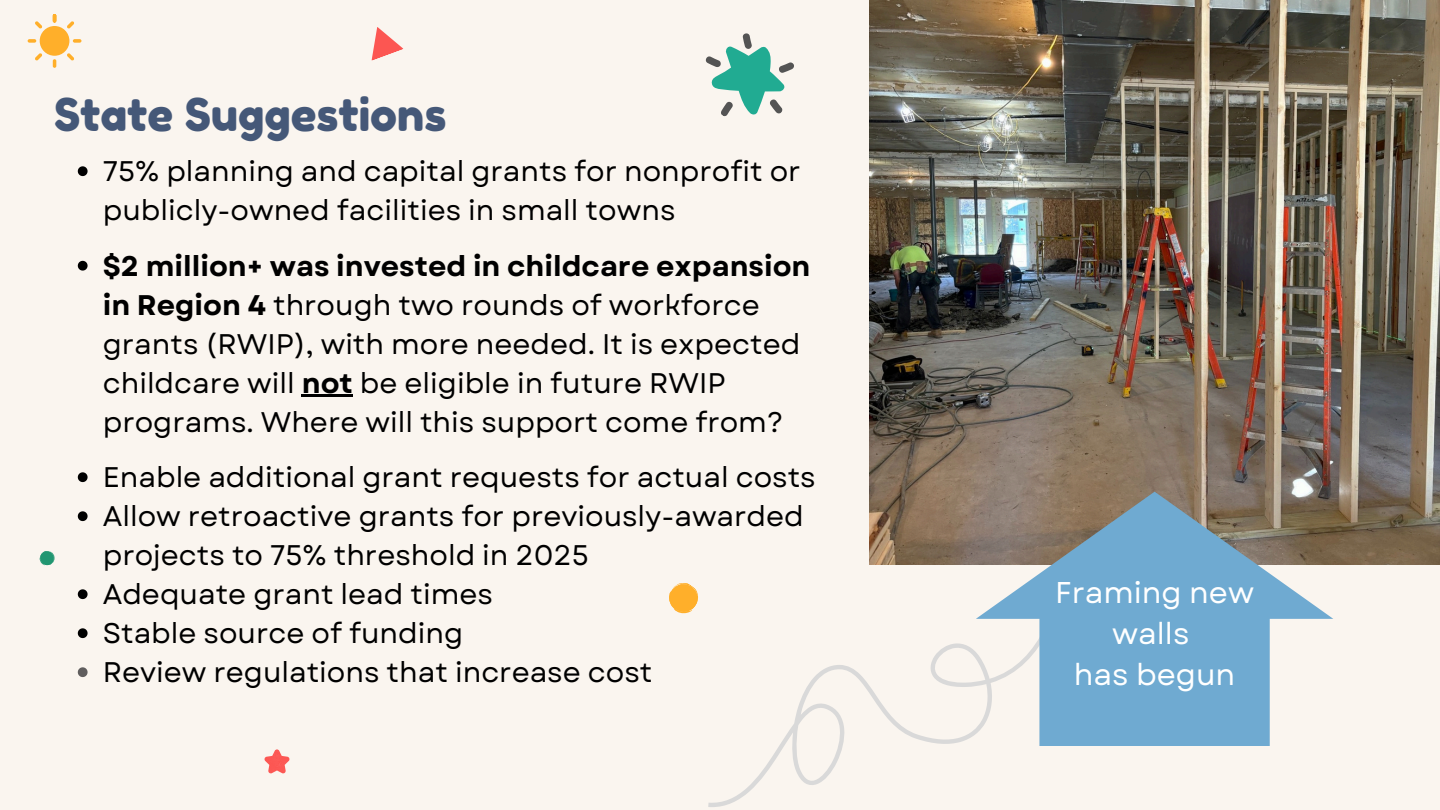
<style>
.page{position:relative;width:1440px;height:810px;background:#faf5ef}
.page>*{position:absolute;margin:0;border:0;box-sizing:border-box;transform-origin:0 0}
.t1{font:45px "Fredoka One";color:#455878}
.t2{font:30px/41.2px "Garet";color:#fff;text-align:center}
.t3{font:28.3px/39px "Garet";color:#000}
.s1{font-weight:700}
</style>
<div class="page">
<svg style="left:264px;top:749px;width:26px;height:25px"></svg>
<svg style="left:708px;top:643px;width:268px;height:164px"></svg>
<svg style="left:705px;top:33px;width:89px;height:84px"></svg>
<svg style="left:40px;top:551px;width:15px;height:14px"></svg>
<svg style="left:669px;top:583px;width:29px;height:31px"></svg>
<svg style="left:372px;top:27px;width:32px;height:34px"></svg>
<svg style="left:28px;top:14px;width:53px;height:54px"></svg>
<img style="left:869px;top:0;width:571px;height:565px">
<svg style="left:976px;top:492px;width:357px;height:254px;fill:#6faad1"></svg>
<svg style="left:78px;top:166px;width:10px;height:10px"></svg>
<svg style="left:78px;top:261px;width:10px;height:10px"></svg>
<hr style="left:302px;top:394px;width:51px;height:3px;background:#000">
<svg style="left:78px;top:472px;width:10px;height:10px"></svg>
<svg style="left:78px;top:511px;width:10px;height:10px"></svg>
<svg style="left:78px;top:589px;width:10px;height:10px"></svg>
<svg style="left:78px;top:628px;width:10px;height:10px"></svg>
<svg style="left:78px;top:667px;width:10px;height:10px"></svg>
<h1 class="t1" style="left:54px;top:87px;width:394px">State Suggestions</h1>
<p class="t3" style="left:103px;top:152px;width:699px">75% planning and capital grants for nonprofit or publicly-owned facilities in small towns</p>
<p class="t3" style="left:103px;top:247px;width:709px"><span class="s1">$2 million+ was invested in childcare expansion in Region 4</span> through two rounds of workforce grants (RWIP), with more needed. It is expected childcare will <span class="s1">not</span> be eligible in future RWIP programs. Where will this support come from?</p>
<p class="t3" style="left:103px;top:458px;width:715px">Enable additional grant requests for actual costs</p>
<p class="t3" style="left:103px;top:497px;width:703px">Allow retroactive grants for previously-awarded projects to 75% threshold in 2025</p>
<p class="t3" style="left:103px;top:575px;width:392px">Adequate grant lead times</p>
<p class="t3" style="left:103px;top:614px;width:362px">Stable source of funding</p>
<p class="t3" style="left:103px;top:653px;width:551px">Review regulations that increase cost</p>
<p class="t2" style="left:1055px;top:572px;width:201px">Framing new walls</p>
<p class="t2" style="left:1074px;top:654px;width:163px">has begun</p>
</div>
